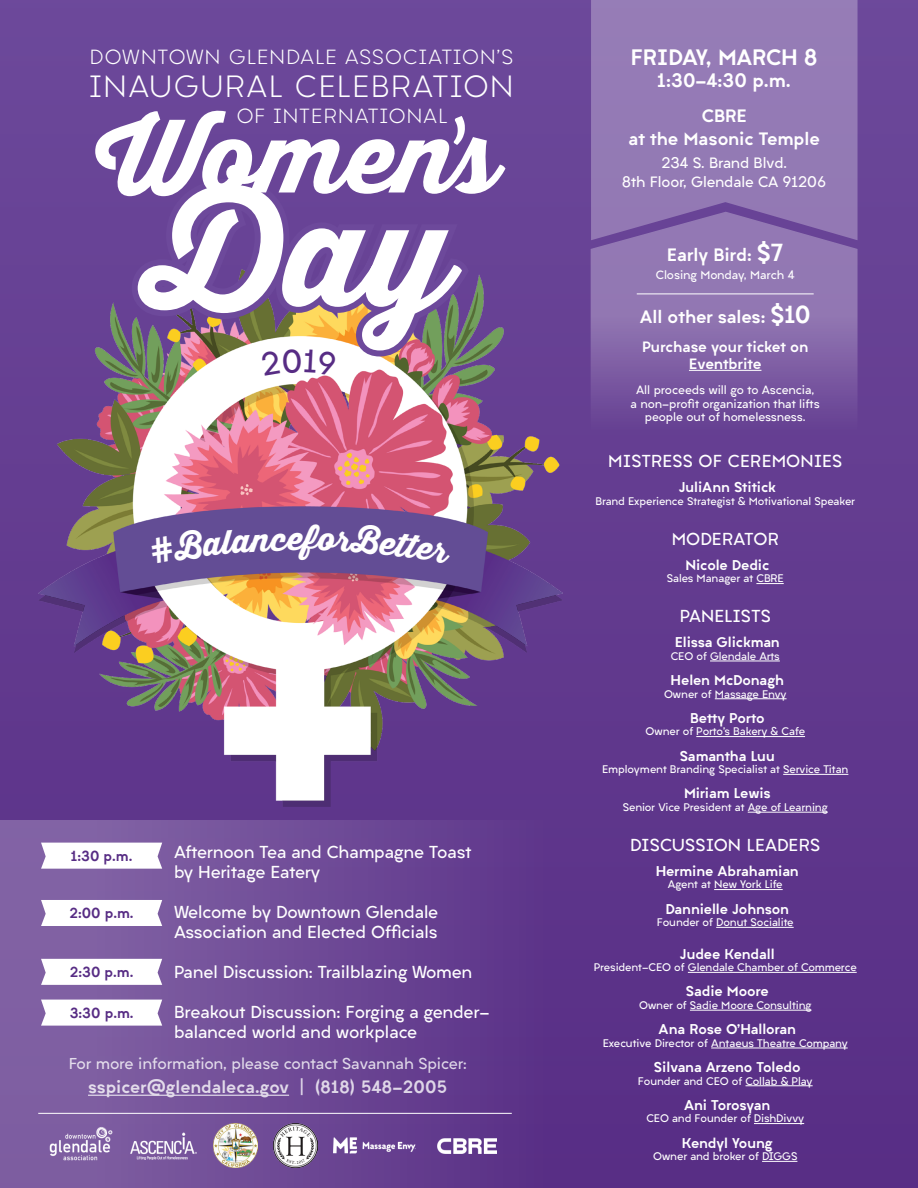
<style>
.page{position:relative;width:918px;height:1188px;background:#fff}
.page>*{position:absolute;margin:0;border:0;box-sizing:border-box;transform-origin:0 0}
.t1{font:32.25px "Thirsty Script Extrabold Demo";color:#fff}
.t2{font:300 29.25px "Liber Grotesque Family";letter-spacing:.07em;color:#fff}
.t3{font:900 21.3px "Liber Grotesque Family";letter-spacing:-.01em;color:#fff}
.t4{font:300 19.5px "Liber Grotesque Family";letter-spacing:.07em;color:#fff}
.t5{font:900 18px "Liber Grotesque Family";color:#fff}
.t6{font:900 17.1px/22.8px "Liber Grotesque Family";letter-spacing:-.005em;color:#fff;text-align:center}
.t7{font:600 16.5px/19.8px "Liber Grotesque Family";color:#fff}
.t8{font:600 16.5px "Liber Grotesque Family";letter-spacing:.025em;color:#fff}
.t9{font:900 16.5px "Liber Grotesque Family";letter-spacing:.005em;color:#fff}
.t10{font:600 15px "Liber Grotesque Family";letter-spacing:-.01em;color:#fff}
.t11{font:600 14.25px/19.5px "Liber Grotesque Family";color:#fff;text-align:center}
.t12{font:900 14.25px/17.1px "Liber Grotesque Family";letter-spacing:-.01em;color:#fff;text-align:center}
.t13{font:900 13.5px "Liber Grotesque Family";letter-spacing:-.01em;color:#fff}
.t14{font:900 13.5px "Liber Grotesque Family";color:#572c84}
.t15{font:600 11.4px/13.6px "Liber Grotesque Family";letter-spacing:-.01em;color:#fff;text-align:center}
.t16{font:600 10.5px "Liber Grotesque Family";letter-spacing:-.01em;color:#fff}
.s1{font-weight:600}
.s2{font-size:22.8px}
</style>
<div class="page">
<div style="left:0;top:0;width:918px;height:1188px;background:linear-gradient(to bottom,#6c489a,#582d85)"></div>
<svg style="left:756px;top:583px;width:28px;height:1px"></svg>
<hr style="left:710px;top:661px;width:70px;height:1px;background:#fff">
<hr style="left:715px;top:698px;width:72px;height:1px;background:#fff">
<hr style="left:696px;top:736px;width:109px;height:1px;background:#fff">
<hr style="left:783px;top:774px;width:65px;height:1px;background:#fff">
<hr style="left:748px;top:812px;width:80px;height:1px;background:#fff">
<hr style="left:714px;top:889px;width:69px;height:1px;background:#fff">
<hr style="left:716px;top:927px;width:78px;height:1px;background:#fff">
<hr style="left:688px;top:972px;width:169px;height:1px;background:#fff">
<hr style="left:690px;top:1010px;width:121px;height:1px;background:#fff">
<hr style="left:711px;top:1048px;width:137px;height:1px;background:#fff">
<hr style="left:746px;top:1085px;width:67px;height:1px;background:#fff">
<hr style="left:754px;top:1123px;width:50px;height:1px;background:#fff">
<hr style="left:762px;top:1161px;width:35px;height:1px;background:#fff">
<div style="left:0;top:820px;width:562px;height:368px;background:linear-gradient(to right,#8567a7,#5b3288)"></div>
<img style="left:38px;top:270px;width:524px;height:536px">
<hr style="left:38px;top:1113px;width:474px;height:1px;background:#fff">
<svg style="left:41px;top:843px;width:121px;height:26px"></svg>
<svg style="left:41px;top:900px;width:121px;height:26px"></svg>
<svg style="left:41px;top:959px;width:121px;height:26px"></svg>
<svg style="left:41px;top:1000px;width:121px;height:26px"></svg>
<div style="left:591px;top:0;width:267px;height:211px;background:#947ab5"></div>
<svg style="left:590px;top:211px;width:268px;height:261px;background:#7f60a5"></svg>
<hr style="left:689px;top:370px;width:72px;height:1px;background:#fff">
<hr style="left:637px;top:293px;width:177px;height:1px;background:#fff">
<svg style="left:126px;top:196px;width:349px;height:166px;background:#8b7492"></svg>
<svg style="left:95px;top:108px;width:410px;height:88px"></svg>
<svg style="left:138px;top:185px;width:324px;height:165px"></svg>
<hr style="left:88px;top:1095px;width:201px;height:1px;background:#fff">
<img style="left:213px;top:1124px;width:44px;height:44px">
<img style="left:274px;top:1124px;width:44px;height:44px">
<img style="left:130px;top:1132px;width:67px;height:28px">
<img style="left:47px;top:1127px;width:67px;height:37px">
<img style="left:438px;top:1138px;width:59px;height:15px">
<img style="left:334px;top:1138px;width:82px;height:15px">
<div style="left:150px;top:529px;width:140px;height:35px;background:#634d95"></div>
<div style="left:318px;top:524px;width:134px;height:41px;background:#634d95"></div>
<svg style="left:261px;top:349px;width:75px;height:27px"></svg>
<h3 class="t4" style="left:90px;top:45px;width:425px">DOWNTOWN GLENDALE ASSOCIATION’S</h3>
<h2 class="t2" style="left:89px;top:68px;width:426px">INAUGURAL CELEBRATION</h2>
<h3 class="t4" style="left:237px;top:103px;width:212px">OF INTERNATIONAL</h3>
<h1 class="t1" style="left:287px;top:514px;width:32px">ef</h1>
<p class="t14" style="left:71px;top:847px;width:63px">1:30 p.m.</p>
<p class="t14" style="left:70px;top:905px;width:66px">2:00 p.m.</p>
<p class="t14" style="left:70px;top:963px;width:65px">2:30 p.m.</p>
<p class="t14" style="left:70px;top:1004px;width:65px">3:30 p.m.</p>
<h3 class="t7" style="left:174px;top:842px;width:299px">Afternoon Tea and Champagne Toast by Heritage Eatery</h3>
<h3 class="t7" style="left:174px;top:902px;width:266px">Welcome by Downtown Glendale<br>Association and Elected Officials</h3>
<h3 class="t7" style="left:174px;top:962px;width:300px">Panel Discussion: Trailblazing Women</h3>
<h3 class="t7" style="left:174px;top:1002px;width:317px">Breakout Discussion: Forging a gender&shy;balanced world and workplace</h3>
<h3 class="t10" style="left:68px;top:1055px;width:400px">For more information, please contact Savannah Spicer:</h3>
<h3 class="t9" style="left:88px;top:1077px;width:361px">sspicer@glendaleca.gov <span class="s1">|</span> (818) 548-2005</h3>
<h3 class="t3" style="left:630px;top:44px;width:189px">FRIDAY, MARCH 8</h3>
<h3 class="t5" style="left:657px;top:69px;width:135px">1:30-4:30 p.m.</h3>
<h3 class="t6" style="left:629px;top:105px;width:193px">CBRE<br>at the Masonic Temple</h3>
<h3 class="t11" style="left:622px;top:153px;width:205px">234 S. Brand Blvd.<br>8th Floor, Glendale CA 91206</h3>
<h3 class="t6" style="left:667px;top:243px;width:118px">Early Bird: <span class="s2">$7</span></h3>
<p class="t15" style="left:656px;top:268px;width:140px">Closing Monday, March 4</p>
<h3 class="t6" style="left:640px;top:306px;width:172px">All other sales: <span class="s2">$10</span></h3>
<h3 class="t12" style="left:642px;top:338px;width:168px">Purchase your ticket on<br>Eventbrite</h3>
<p class="t15" style="left:631px;top:383px;width:191px">All proceeds will go to Ascencia,<br>a non-profit organization that lifts people out of homelessness.</p>
<h3 class="t8" style="left:608px;top:451px;width:235px">MISTRESS OF CEREMONIES</h3>
<p class="t13" style="left:679px;top:479px;width:99px">JuliAnn Stitick</p>
<p class="t16" style="left:595px;top:495px;width:261px">Brand Experience Strategist &amp; Motivational Speaker</p>
<h3 class="t7" style="left:672px;top:529px;width:109px">MODERATOR</h3>
<p class="t13" style="left:685px;top:556px;width:85px">Nicole Dedic</p>
<p class="t16" style="left:667px;top:572px;width:118px">Sales Manager at CBRE</p>
<h3 class="t8" style="left:680px;top:606px;width:92px">PANELISTS</h3>
<p class="t13" style="left:675px;top:634px;width:106px">Elissa Glickman</p>
<p class="t16" style="left:671px;top:649px;width:111px">CEO of Glendale Arts</p>
<p class="t13" style="left:671px;top:672px;width:115px">Helen McDonagh</p>
<p class="t16" style="left:664px;top:687px;width:124px">Owner of Massage Envy</p>
<p class="t13" style="left:690px;top:709px;width:76px">Betty Porto</p>
<p class="t16" style="left:645px;top:725px;width:161px">Owner of Porto’s Bakery &amp; Cafe</p>
<p class="t13" style="left:680px;top:747px;width:97px">Samantha Luu</p>
<p class="t16" style="left:602px;top:763px;width:248px">Employment Branding Specialist at Service Titan</p>
<p class="t13" style="left:684px;top:785px;width:88px">Miriam Lewis</p>
<p class="t16" style="left:623px;top:801px;width:206px">Senior Vice President at Age of Learning</p>
<h3 class="t8" style="left:630px;top:834px;width:191px">DISCUSSION LEADERS</h3>
<p class="t13" style="left:656px;top:862px;width:144px">Hermine Abrahamian</p>
<p class="t16" style="left:668px;top:878px;width:116px">Agent at New York Life</p>
<p class="t13" style="left:666px;top:900px;width:125px">Dannielle Johnson</p>
<p class="t16" style="left:657px;top:916px;width:138px">Founder of Donut Socialite</p>
<p class="t13" style="left:680px;top:945px;width:96px">Judee Kendall</p>
<p class="t16" style="left:594px;top:961px;width:264px">President-CEO of Glendale Chamber of Commerce</p>
<p class="t13" style="left:686px;top:983px;width:84px">Sadie Moore</p>
<p class="t16" style="left:639px;top:999px;width:174px">Owner of Sadie Moore Consulting</p>
<p class="t13" style="left:659px;top:1021px;width:139px">Ana Rose O’Halloran</p>
<p class="t16" style="left:603px;top:1036px;width:246px">Executive Director of Antaeus Theatre Company</p>
<p class="t13" style="left:654px;top:1059px;width:148px">Silvana Arzeno Toledo</p>
<p class="t16" style="left:638px;top:1074px;width:176px">Founder and CEO of Collab &amp; Play</p>
<p class="t13" style="left:684px;top:1096px;width:88px">Ani Torosyan</p>
<p class="t16" style="left:646px;top:1112px;width:159px">CEO and Founder of DishDivvy</p>
<p class="t13" style="left:682px;top:1134px;width:92px">Kendyl Young</p>
<p class="t16" style="left:653px;top:1150px;width:146px">Owner and broker of DIGGS</p>
</div>
